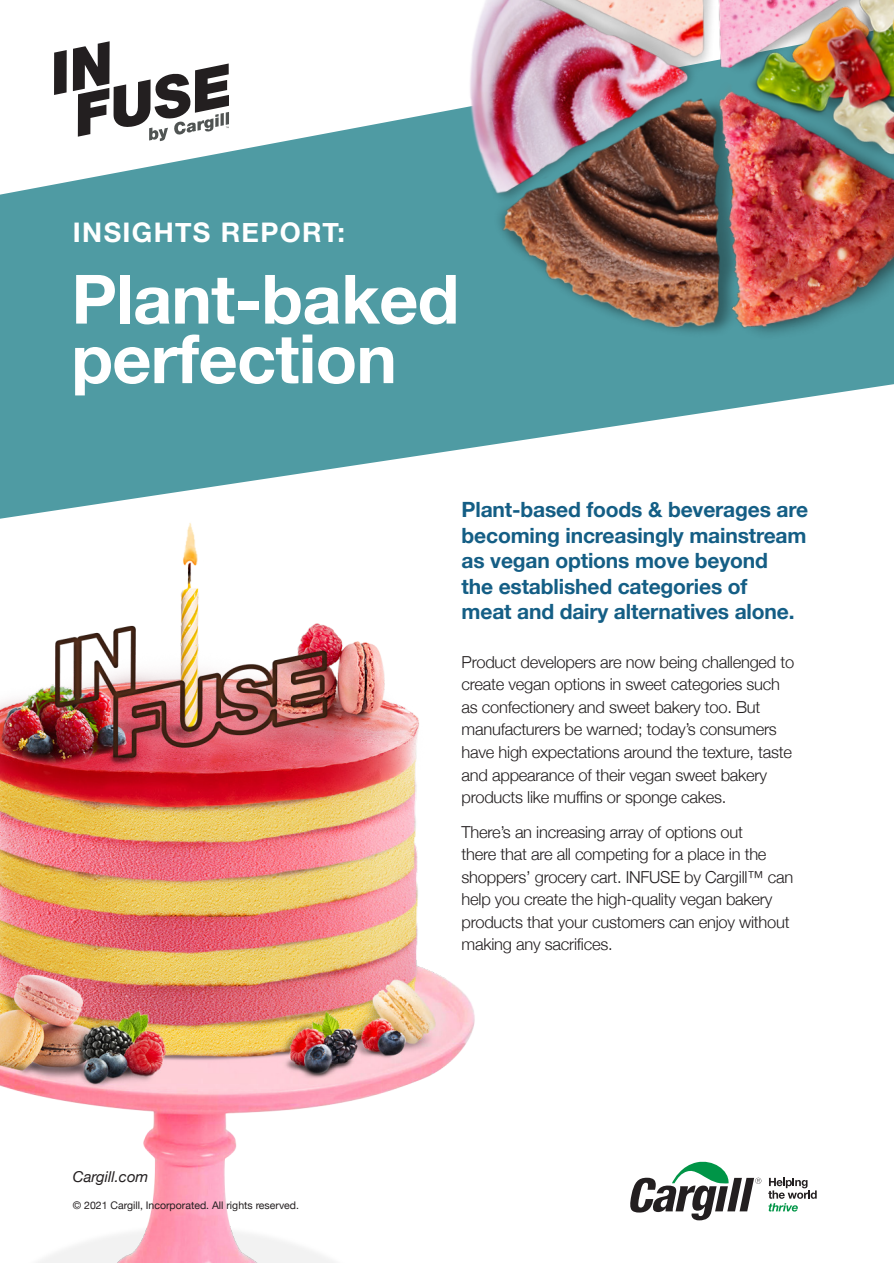
<style>
.page{position:relative;width:894px;height:1263px;background:#fff}
.page>*{position:absolute;margin:0;border:0;box-sizing:border-box;transform-origin:0 0}
.t1{font:700 68.1px/59.6px "Helvetica Neue";letter-spacing:-.01em;color:#fff}
.t2{font:700 27px "Helvetica Neue";letter-spacing:.05em;color:#fff}
.t3{font:700 21px/25.5px "Helvetica Neue";letter-spacing:-.01em;color:#145e85}
.t4{font:300 16.5px/22.5px "Helvetica Neue";letter-spacing:-.015em;color:#231f20}
.t5{font:italic 15px "Helvetica Neue";color:#231f20}
.FOOTNOTES{font:10.5px "Helvetica Neue";color:#231f20}
</style>
<div class="page">
<img style="left:0;top:523px;width:475px;height:740px">
<svg style="left:0;top:68px;width:749px;height:451px;fill:#4f9ba3"></svg>
<svg style="left:54px;top:50px;width:13px;height:45px"></svg>
<svg style="left:73px;top:41px;width:156px;height:100px"></svg>
<svg style="left:630px;top:1161px;width:131px;height:59px"></svg>
<svg style="left:768px;top:1177px;width:48px;height:34px"></svg>
<img style="left:464px;top:0;width:429px;height:406px">
<p class="t2" style="left:73px;top:211px;width:273px">INSIGHTS REPORT:</p>
<p class="t1" style="left:71px;top:271px;width:389px">Plant-baked perfection</p>
<p class="t3" style="left:461px;top:497px;width:348px">Plant-based foods &amp; beverages are becoming increasingly mainstream as vegan options move beyond<br>the established categories of<br>meat and dairy alternatives alone.</p>
<p class="t5" style="left:73px;top:1165px;width:77px">Cargill.com</p>
<p class="FOOTNOTES" style="left:73px;top:1197px;width:227px">© 2021 Cargill, Incorporated. All rights reserved.</p>
<p class="t4" style="left:461px;top:649px;width:334px">Product developers are now being challenged to create vegan options in sweet categories such as confectionery and sweet bakery too. But manufacturers be warned; today’s consumers have high expectations around the texture, taste and appearance of their vegan sweet bakery products like muffins or sponge cakes.</p>
<p class="t4" style="left:461px;top:819px;width:333px">There’s an increasing array of options out<br>there that are all competing for a place in the shoppers’ grocery cart. INFUSE by Cargill™ can help you create the high-quality vegan bakery products that your customers can enjoy without making any sacrifices.</p>
</div>
